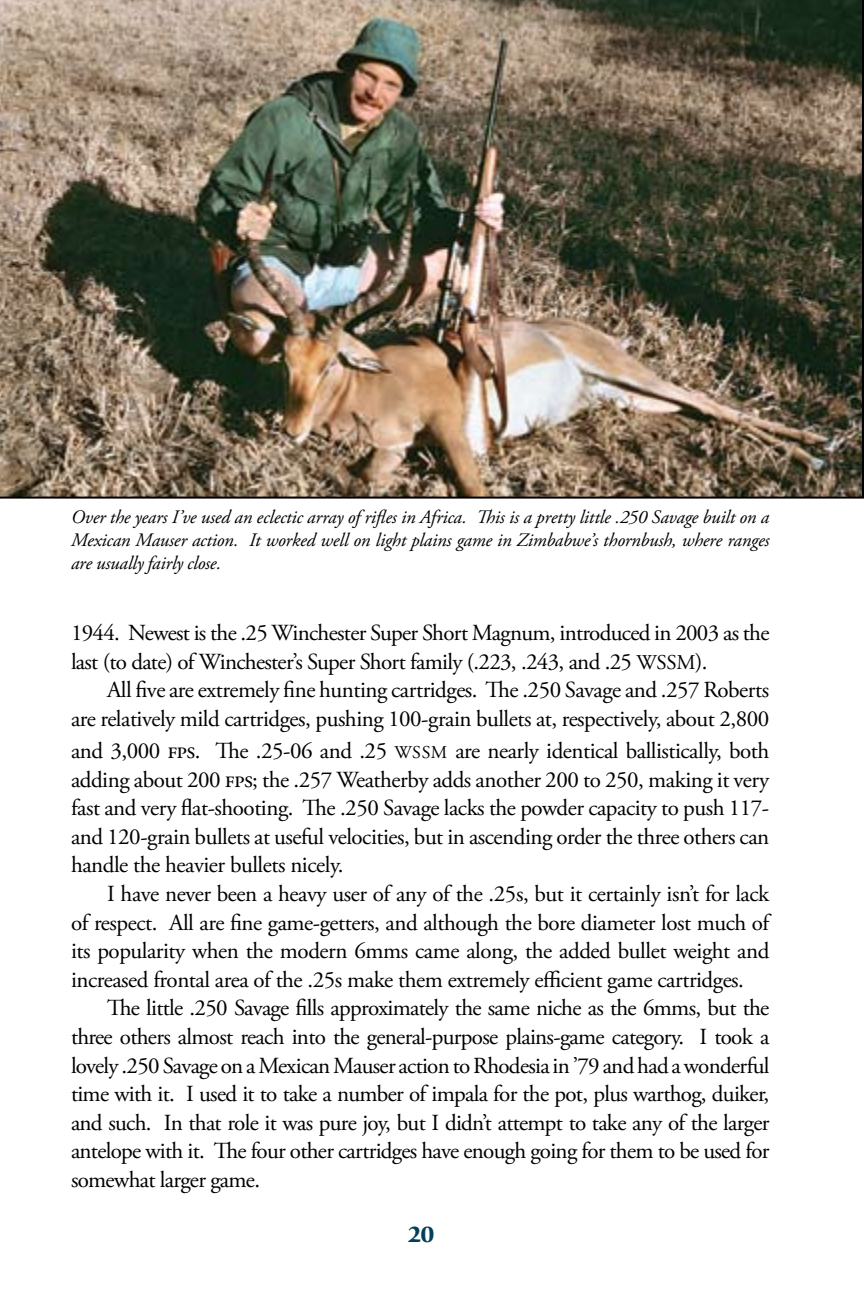
<style>
.page{position:relative;width:864px;height:1296px;background:#fff}
.page>*{position:absolute;margin:0;border:0;box-sizing:border-box;transform-origin:0 0}
.t1{font:900 24px "Giovanni";color:#00405d}
.t2{font:23px/28.6px "Adobe Garamond Pro";letter-spacing:-.02em;color:#000;text-align:justify}
.t3{font:italic 19px/23px "Adobe Garamond Pro";letter-spacing:-.01em;color:#000;text-align:justify}
.s1{font-size:21px}
.s2{font-size:24px}
.s3{font-size:18px}
</style>
<div class="page">
<img style="left:0;top:0;width:864px;height:499px">
<p class="t3" style="left:71px;top:506px;width:700px">Over the years I’ve used an eclectic array of rifles in Africa. This is a pretty little .250 Savage built on a Mexican Mauser action. It worked well on light plains game in Zimbabwe’s thornbush, where ranges are usually fairly close.</p>
<p class="t2" style="left:71px;top:619px;width:700px">1944. Newest is the .25 Winchester Super Short Magnum, introduced in 2003 as the last (to date) of Winchester’s Super Short family (.223, .243, and .25 <span class="s1">wssm</span></p>
<p class="t2" style="left:695px;top:648px;width:14px">).</p>
<p class="t2" style="left:107px;top:677px;width:664px">All five are extremely fine hunting cartridges. The .250 Savage and .257 Roberts</p>
<p class="t2" style="left:71px;top:705px;width:700px">are relatively mild cartridges, pushing 100-grain bullets at, respectively, about 2,800</p>
<p class="t2" style="left:71px;top:737px;width:700px">and 3,000 <span class="s2">fps</span>. The .25-06 and .25 <span class="s3">WSSM</span> are nearly identical ballistically, both adding about 200 <span class="s2">fps</span>; the .257 Weatherby adds another 200 to 250, making it very fast and very flat-shooting. The .250 Savage lacks the powder capacity to push 117- and 120-grain bullets at useful velocities, but in ascending order the three others can handle the heavier bullets nicely.</p>
<p class="t2" style="left:71px;top:880px;width:702px;text-indent:36px">I have never been a heavy user of any of the .25s, but it certainly isn’t for lack of respect. All are fine game-getters, and although the bore diameter lost much of its popularity when the modern 6mms came along, the added bullet weight and increased frontal area of the .25s make them extremely efficient game cartridges.</p>
<p class="t2" style="left:71px;top:995px;width:700px;text-indent:36px">The little .250 Savage fills approximately the same niche as the 6mms, but the three others almost reach into the general-purpose plains-game category. I took a lovely .250 Savage on a Mexican Mauser action to Rhodesia in ’79 and had a wonderful time with it. I used it to take a number of impala for the pot, plus warthog, duiker, and such. In that role it was pure joy, but I didn’t attempt to take any of the larger antelope with it. The four other cartridges have enough going for them to be used for somewhat larger game.</p>
<p class="t1" style="left:408px;top:1219px;width:28px">20</p>
</div>
